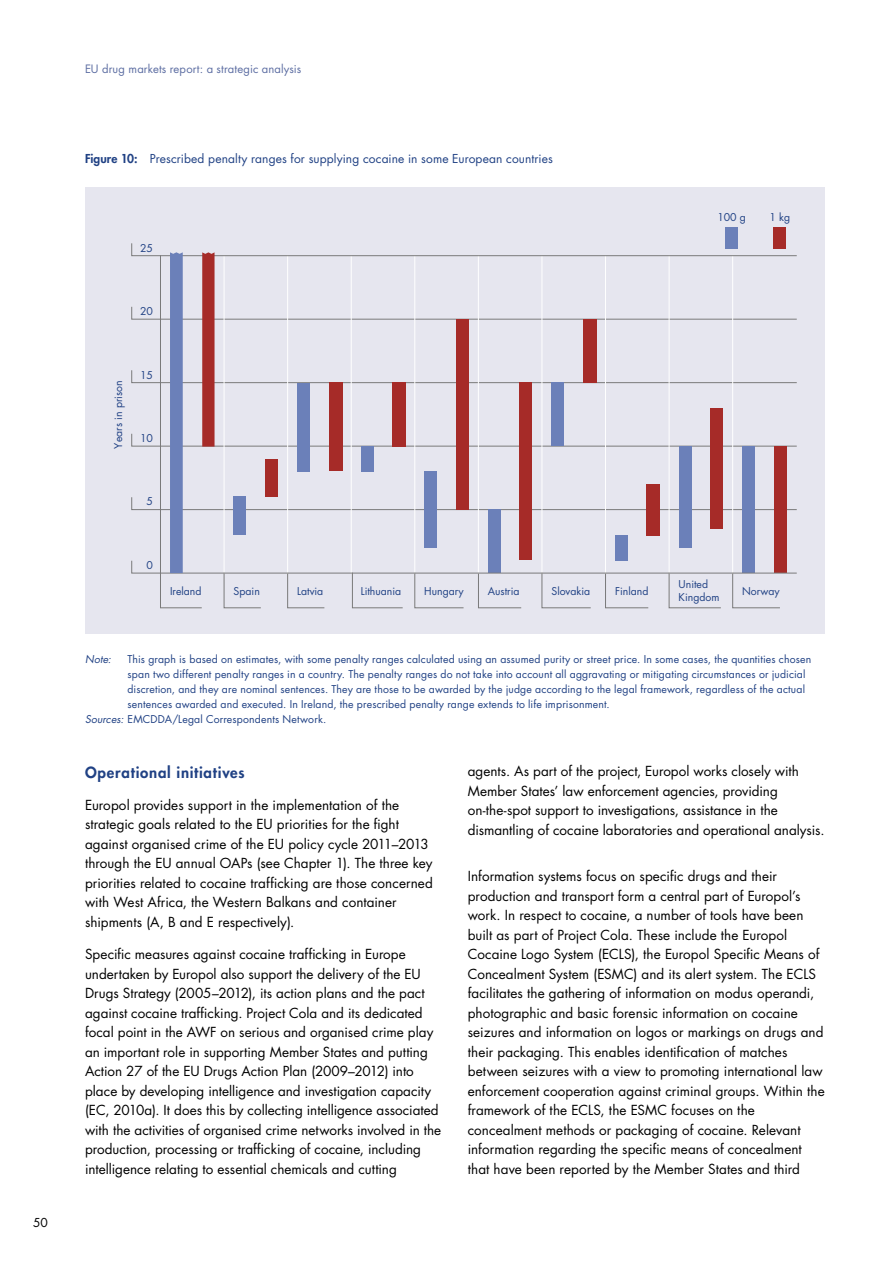
<style>
.page{position:relative;width:893px;height:1263px;background:#fff}
.page>*{position:absolute;margin:0;border:0;box-sizing:border-box;transform-origin:0 0}
.Titulo_03{font:800 15px "Futura";letter-spacing:.05em;color:#204184}
.Texto_general{font:13.5px/19.5px "Futura";color:#000}
.Titulo_figura{font:12px "Futura";letter-spacing:.01em;color:#204184}
.t1{font:12px "Futura";color:#000}
.t2{font:11.25px "Futura";letter-spacing:.01em;color:#5c6da2}
.Notas{font:10.5px/15px "Futura";letter-spacing:.015em;color:#204184}
.t3{font:10.5px/12.6px "Futura Std";color:#204184}
.Notas-2{font:italic 10.5px "Futura";color:#204184}
.s1{font-weight:800}
.s2{font-style:italic}
</style>
<div class="page">
<div style="left:85px;top:187px;width:740px;height:447px;background:#e6e6ef"></div>
<svg style="left:160px;top:574px;width:620px;height:34px"></svg>
<div style="left:725px;top:227px;width:13px;height:21px;background:#6b80b9"></div>
<div style="left:773px;top:227px;width:13px;height:21px;background:#a62b28"></div>
<svg style="left:131px;top:243px;width:666px;height:331px"></svg>
<svg style="left:170px;top:252px;width:13px;height:321px;background:#6d82ba"></svg>
<svg style="left:202px;top:252px;width:13px;height:195px;background:#a93633"></svg>
<p class="t1" style="left:33px;top:1214px;width:16px">50</p>
<p class="t2" style="left:85px;top:61px;width:218px">EU drug markets report: a strategic analysis</p>
<p class="Titulo_figura" style="left:85px;top:150px;width:469px"><span class="s1">Figure 10:</span> Prescribed penalty ranges for supplying cocaine in some European countries</p>
<p class="t3" style="left:140px;top:242px;width:14px">25</p>
<p class="t3" style="left:140px;top:305px;width:14px">20</p>
<p class="t3" style="left:112px;top:448px;width:70px;rotate:-90deg">Years in prison</p>
<p class="t3" style="left:140px;top:368px;width:14px">15</p>
<p class="t3" style="left:140px;top:432px;width:14px">10</p>
<p class="t3" style="left:147px;top:495px;width:8px">5</p>
<p class="t3" style="left:147px;top:559px;width:8px">0</p>
<p class="t3" style="left:717px;top:211px;width:30px">100 g</p>
<p class="t3" style="left:770px;top:211px;width:22px">1 kg</p>
<p class="t3" style="left:170px;top:584px;width:33px">Ireland</p>
<p class="t3" style="left:234px;top:584px;width:28px">Spain</p>
<p class="t3" style="left:297px;top:584px;width:28px">Latvia</p>
<p class="t3" style="left:361px;top:584px;width:42px">Lithuania</p>
<p class="t3" style="left:424px;top:584px;width:41px">Hungary</p>
<p class="t3" style="left:488px;top:584px;width:33px">Austria</p>
<p class="t3" style="left:551px;top:584px;width:40px">Slovakia</p>
<p class="t3" style="left:615px;top:584px;width:35px">Finland</p>
<p class="t3" style="left:679px;top:578px;width:42px">United<br>Kingdom</p>
<p class="t3" style="left:742px;top:584px;width:39px">Norway</p>
<p class="Notas-2" style="left:85px;top:652px;width:28px">Note:</p>
<p class="Notas" style="left:128px;top:652px;width:685px">This graph is based on estimates, with some penalty ranges calculated using an assumed purity or street price. In some cases, the quantities chosen span two different penalty ranges in a country. The penalty ranges do not take into account all aggravating or mitigating circumstances or judicial discretion, and they are nominal sentences. They are those to be awarded by the judge according to the legal framework, regardless of the actual sentences awarded and executed. In Ireland, the prescribed penalty range extends to life imprisonment.</p>
<p class="Notas" style="left:85px;top:712px;width:243px"><span class="s2">Sources:</span> EMCDDA/Legal Correspondents Network.</p>
<p class="Titulo_03" style="left:85px;top:762px;width:161px">Operational initiatives</p>
<p class="Texto_general" style="left:85px;top:795px;width:349px">Europol provides support in the implementation of the strategic goals related to the EU priorities for the fight against organised crime of the EU policy cycle 2011–2013 through the EU annual OAPs (see Chapter 1). The three key priorities related to cocaine trafficking are those concerned with West Africa, the Western Balkans and container shipments (A, B and E respectively).</p>
<p class="Texto_general" style="left:85px;top:944px;width:358px">Specific measures against cocaine trafficking in Europe undertaken by Europol also support the delivery of the EU Drugs Strategy (2005–2012), its action plans and the pact against cocaine trafficking. Project Cola and its dedicated focal point in the AWF on serious and organised crime play an important role in supporting Member States and putting Action 27 of the EU Drugs Action Plan (2009–2012) into place by developing intelligence and investigation capacity (EC, 2010a). It does this by collecting intelligence associated with the activities of organised crime networks involved in the production, processing or trafficking of cocaine, including intelligence relating to essential chemicals and cutting</p>
<p class="Texto_general" style="left:468px;top:761px;width:358px">agents. As part of the project, Europol works closely with Member States’ law enforcement agencies, providing on-the-spot support to investigations, assistance in the dismantling of cocaine laboratories and operational analysis.</p>
<p class="Texto_general" style="left:468px;top:866px;width:358px">Information systems focus on specific drugs and their production and transport form a central part of Europol’s work. In respect to cocaine, a number of tools have been built as part of Project Cola. These include the Europol Cocaine Logo System (ECLS), the Europol Specific Means of Concealment System (ESMC) and its alert system. The ECLS facilitates the gathering of information on modus operandi, photographic and basic forensic information on cocaine seizures and information on logos or markings on drugs and their packaging. This enables identification of matches between seizures with a view to promoting international law enforcement cooperation against criminal groups. Within the framework of the ECLS, the ESMC focuses on the concealment methods or packaging of cocaine. Relevant information regarding the specific means of concealment that have been reported by the Member States and third</p>
</div>
